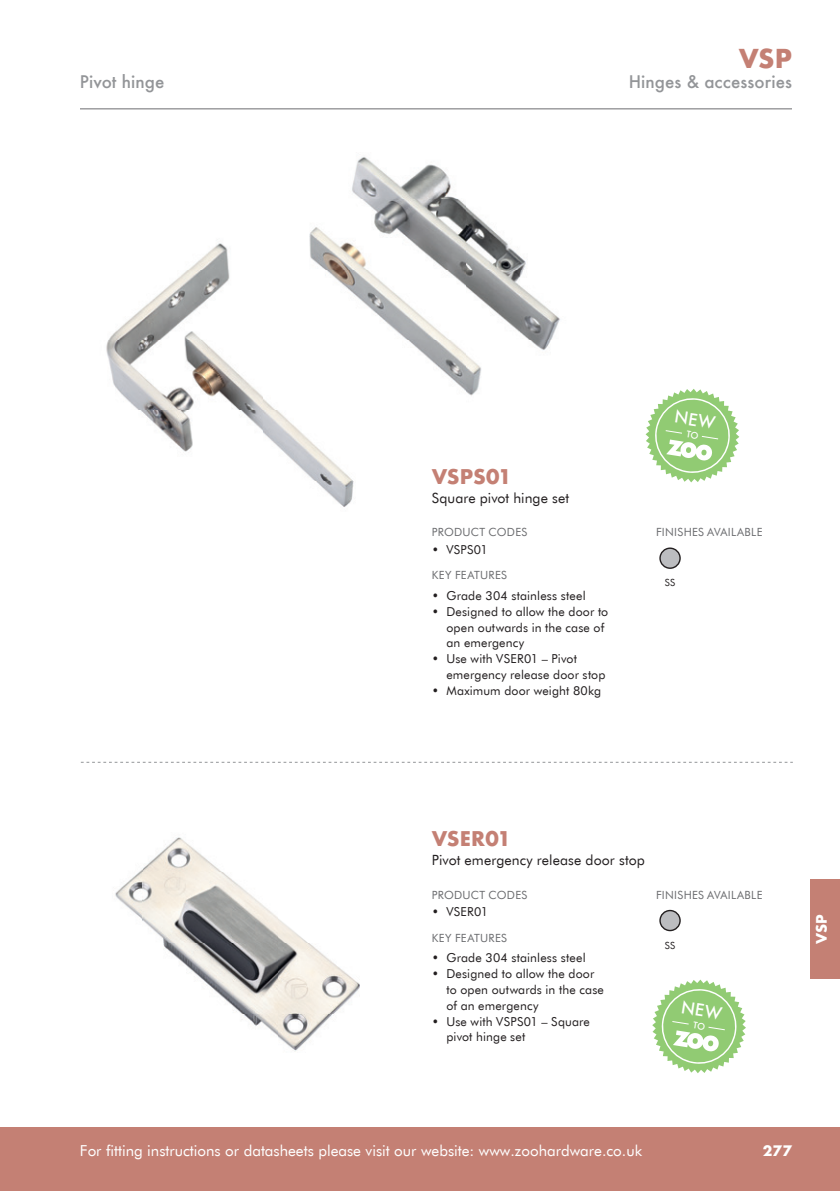
<style>
.page{position:relative;width:840px;height:1191px;background:#fff}
.page>*{position:absolute;margin:0;border:0;box-sizing:border-box;transform-origin:0 0}
.t1{font:700 25.4px "Futura";color:#c48074}
.t2{font:700 19.8px "Futura";color:#c48074}
.t3{font:500 17px "Futura";letter-spacing:.005em;color:#939598}
.t4{font:15.2px "Futura BT";color:#fff}
.t5{font:14px "Futura BT";letter-spacing:.005em;color:#231f20}
.t6{font:700 14px "Futura";letter-spacing:.01em;color:#fff}
.t7{font:12.4px/15.8px "Futura BT";letter-spacing:.01em;color:#231f20}
.t8{font:11.2px "Futura BT";letter-spacing:.025em;color:#6c6d70}
.t9{font:9.8px "Futura BT";color:#231f20}
</style>
<div class="page">
<div style="left:0;top:1127px;width:839px;height:64px;background:#c48074"></div>
<hr style="left:80px;top:108px;width:711px;height:1px;background:#6c6d70">
<div style="left:809px;top:879px;width:30px;height:100px;background:#c48074"></div>
<img style="left:106px;top:157px;width:454px;height:350px">
<div style="left:659px;top:548px;width:20px;height:20px;background:#bcbdc0;border-radius:50%"></div>
<div style="left:659px;top:547px;width:21px;height:22px;border:1px solid #231f20;border-radius:50%"></div>
<div style="left:659px;top:910px;width:20px;height:20px;background:#bcbdc0;border-radius:50%"></div>
<div style="left:659px;top:910px;width:21px;height:21px;border:1px solid #231f20;border-radius:50%"></div>
<img style="left:115px;top:837px;width:245px;height:215px">
<svg style="left:81px;top:762px;width:711px;height:1px"></svg>
<svg style="left:645px;top:389px;width:94px;height:93px"></svg>
<svg style="left:652px;top:979px;width:93px;height:94px"></svg>
<h3 class="t3" style="left:80px;top:70px;width:86px">Pivot hinge</h3>
<h1 class="t1" style="left:738px;top:40px;width:55px">VSP</h1>
<h3 class="t3" style="left:628px;top:70px;width:164px">Hinges &amp; accessories</h3>
<h2 class="t2" style="left:431px;top:462px;width:81px">VSPS01</h2>
<p class="t5" style="left:431px;top:489px;width:139px">Square pivot hinge set</p>
<p class="t8" style="left:431px;top:525px;width:97px">PRODUCT CODES</p>
<p class="t8" style="left:655px;top:525px;width:108px">FINISHES AVAILABLE</p>
<p class="t7" style="left:431px;top:541px;width:57px">• VSPS01</p>
<p class="t8" style="left:431px;top:568px;width:76px">KEY FEATURES</p>
<p class="t7" style="left:431px;top:587px;width:155px">• Grade 304 stainless steel</p>
<p class="t7" style="left:446px;top:603px;width:163px;text-indent:-15px">• Designed to allow the door to open outwards in the case of an emergency</p>
<p class="t7" style="left:446px;top:651px;width:160px;text-indent:-15px">• Use with VSER01 – Pivot emergency release door stop</p>
<p class="t7" style="left:431px;top:682px;width:171px">• Maximum door weight 80kg</p>
<p class="t9" style="left:664px;top:577px;width:12px">SS</p>
<h2 class="t2" style="left:431px;top:824px;width:81px">VSER01</h2>
<p class="t5" style="left:431px;top:852px;width:214px">Pivot emergency release door stop</p>
<p class="t8" style="left:431px;top:888px;width:97px">PRODUCT CODES</p>
<p class="t8" style="left:655px;top:888px;width:108px">FINISHES AVAILABLE</p>
<p class="t7" style="left:431px;top:904px;width:58px">• VSER01</p>
<p class="t8" style="left:431px;top:931px;width:76px">KEY FEATURES</p>
<p class="t7" style="left:431px;top:950px;width:155px">• Grade 304 stainless steel</p>
<p class="t7" style="left:446px;top:965px;width:159px;text-indent:-15px">• Designed to allow the door to open outwards in the case of an emergency</p>
<p class="t7" style="left:446px;top:1013px;width:145px;text-indent:-15px">• Use with VSPS01 – Square pivot hinge set</p>
<p class="t9" style="left:664px;top:939px;width:12px">SS</p>
<p class="t6" style="left:810px;top:944px;width:31px;rotate:-90deg">VSP</p>
<p class="t4" style="left:80px;top:1141px;width:563px">For fitting instructions or datasheets please visit our website: www.zoohardware.co.uk</p>
<p class="t6" style="left:762px;top:1140px;width:31px">277</p>
</div>
